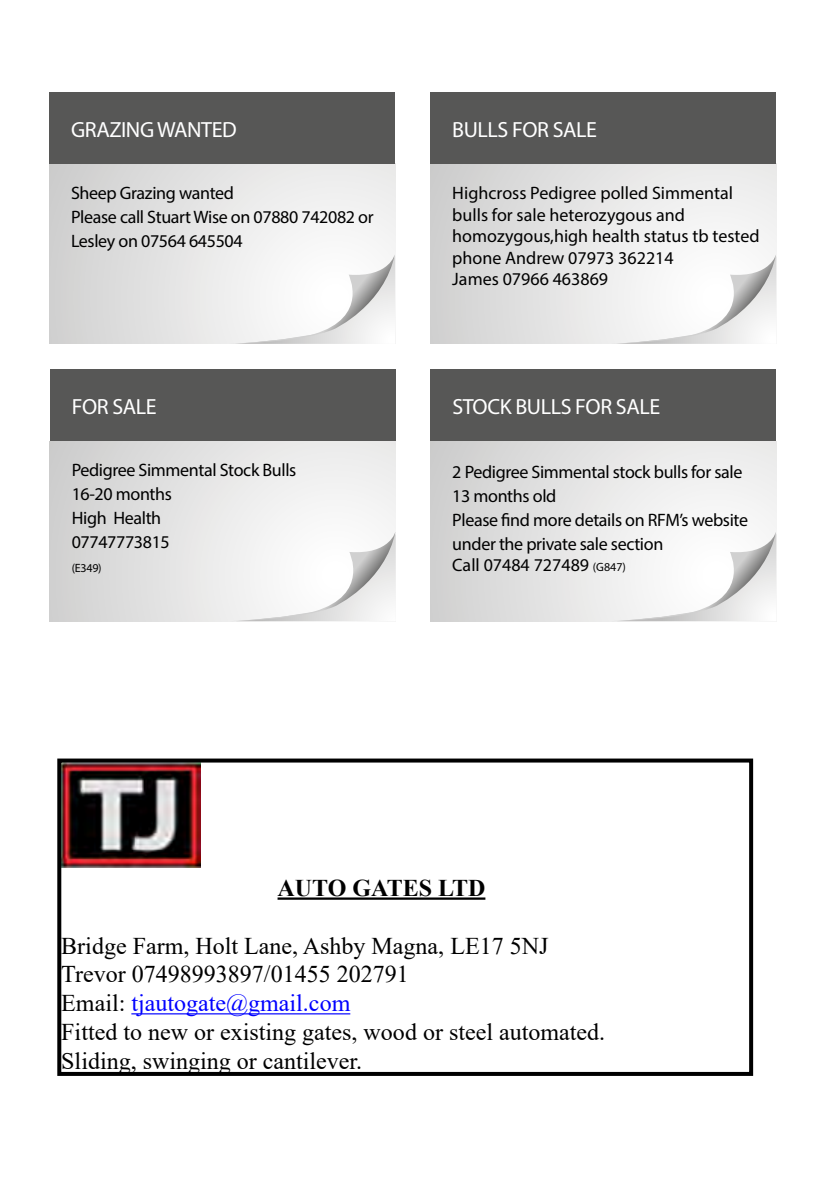
<style>
.page{position:relative;width:840px;height:1191px;background:#fff}
.page>*{position:absolute;margin:0;border:0;box-sizing:border-box;transform-origin:0 0}
.t1{font:24px/28.8px "Times New Roman";color:#000}
.t2{font:700 24px "Times New Roman";color:#000}
.t3{font:22px "Myriad Pro";letter-spacing:-.02em;color:#fff}
.t4{font:18px/24px "Myriad Pro";letter-spacing:-.02em;color:#000}
.t5{font:18px/21.6px "Myriad Pro";color:#000}
.t6{font:12px "Myriad Pro";color:#000}
.s1{font-size:12px}
.s2{color:#00f}
</style>
<div class="page">
<div style="left:49px;top:164px;width:346px;height:180px;background:linear-gradient(to right,#d4d4d4,#f9f9f8)"></div>
<div style="left:49px;top:92px;width:346px;height:72px;background:#575756"></div>
<svg style="left:229px;top:254px;width:166px;height:90px"></svg>
<div style="left:50px;top:441px;width:345px;height:180px;background:linear-gradient(to right,#d4d4d4,#f9f9f9)"></div>
<div style="left:50px;top:369px;width:345px;height:72px;background:#575756"></div>
<svg style="left:230px;top:531px;width:165px;height:90px"></svg>
<div style="left:430px;top:441px;width:345px;height:180px;background:linear-gradient(to right,#d4d4d4,#f9f9f9)"></div>
<div style="left:430px;top:369px;width:345px;height:72px;background:#575756"></div>
<svg style="left:610px;top:531px;width:165px;height:90px"></svg>
<div style="left:430px;top:164px;width:345px;height:180px;background:linear-gradient(to right,#d4d4d4,#f9f9f9)"></div>
<div style="left:430px;top:92px;width:345px;height:72px;background:#575756"></div>
<svg style="left:610px;top:254px;width:165px;height:90px"></svg>
<hr style="left:277px;top:897px;width:208px;height:2px;background:#000">
<hr style="left:131px;top:1013px;width:219px;height:1px;background:#00f">
<img style="left:62px;top:763px;width:138px;height:104px">
<div style="left:57px;top:758px;width:695px;height:318px;border:4px solid #000"></div>
<p class="t3" style="left:71px;top:116px;width:167px">GRAZING WANTED</p>
<p class="t4" style="left:71px;top:181px;width:304px">Sheep Grazing wanted<br>Please call Stuart Wise on 07880 742082 or<br>Lesley on 07564 645504</p>
<p class="t3" style="left:452px;top:116px;width:146px">BULLS FOR SALE</p>
<p class="t5" style="left:452px;top:182px;width:308px">Highcross Pedigree polled Simmental bulls for sale heterozygous and homozygous,high health status tb tested phone Andrew 07973 362214<br>James 07966 463869</p>
<p class="t3" style="left:72px;top:393px;width:86px">FOR SALE</p>
<p class="t3" style="left:452px;top:393px;width:209px">STOCK BULLS FOR SALE</p>
<p class="t4" style="left:72px;top:458px;width:226px">Pedigree Simmental Stock Bulls<br>16-20 months<br>High Health<br>07747773815</p>
<p class="t6" style="left:72px;top:561px;width:31px">(E349)</p>
<p class="t4" style="left:452px;top:459px;width:297px">2 Pedigree Simmental stock bulls for sale<br>13 months old<br>Please find more details on RFM’s website under the private sale section</p>
<p class="t5" style="left:452px;top:554px;width:175px">Call 07484 727489 <span class="s1">(G847)</span></p>
<h1 class="t2" style="left:277px;top:870px;width:209px">AUTO GATES LTD</h1>
<h1 class="t1" style="left:61px;top:930px;width:545px">Bridge Farm, Holt Lane, Ashby Magna, LE17 5NJ Trevor 07498993897/01455 202791<br>Email: <span class="s2">tjautogate@gmail.com<br></span>Fitted to new or existing gates, wood or steel automated.<br>Sliding, swinging or cantilever.</h1>
</div>
